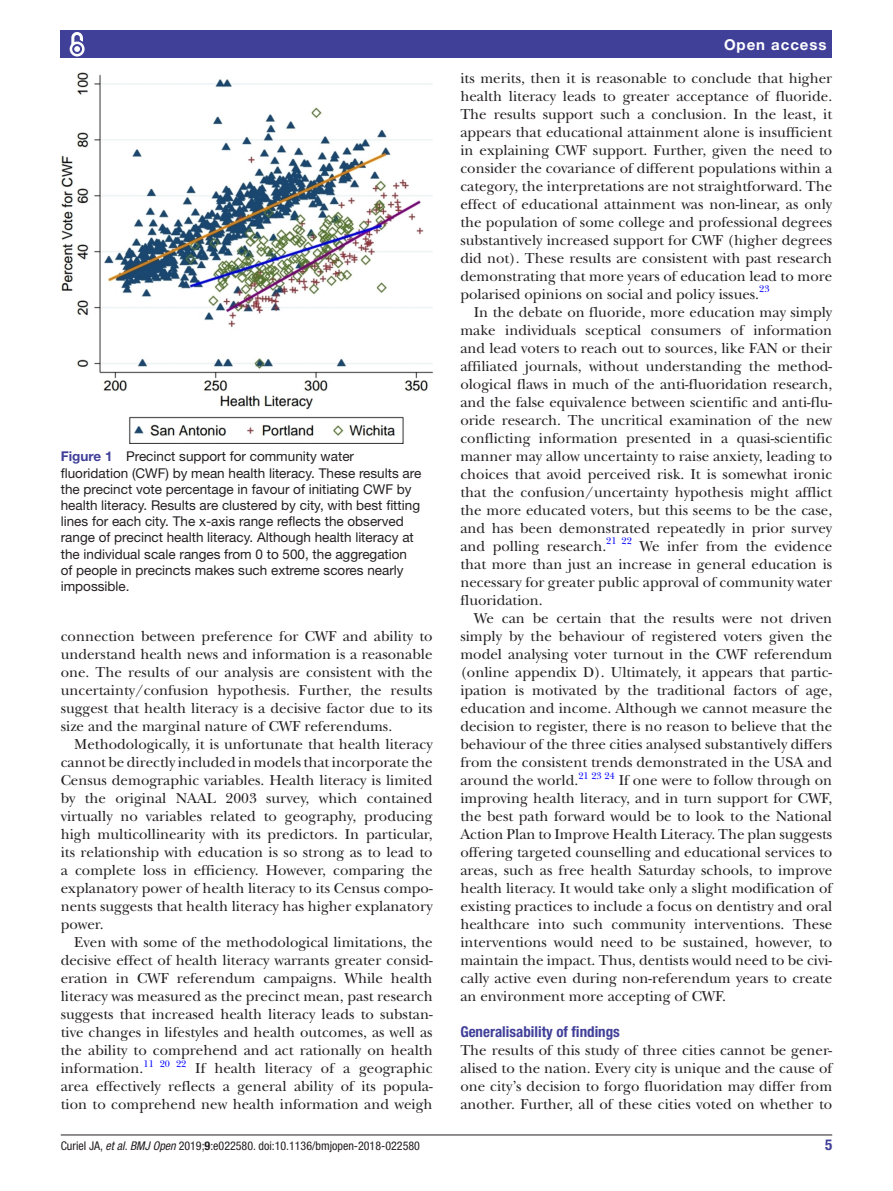
<style>
.page{position:relative;width:893px;height:1191px;background:#fff}
.page>*{position:absolute;margin:0;border:0;box-sizing:border-box;transform-origin:0 0}
.t1{font:15px/18px "New Baskerville";color:#231f20;text-align:justify}
.t2{font:700 condensed 15px "Helvetica Neue LT Std";color:#414099}
.t3{font:700 15px "Helvetica Neue LT Std";letter-spacing:.065em;color:#fff}
.t4{font:13.5px/16.2px "Helvetica Neue LT Std";color:#231f20}
.t5{font:condensed 12px "Helvetica Neue LT Std";color:#231f20}
.t6{font:9.9px "New Baskerville";color:#00f}
.s1{font-weight:700;color:#414099}
.s2{font-style:italic}
.s3{font-weight:700}
</style>
<div class="page">
<hr style="left:61px;top:1134px;width:771px;height:1px;background:#231f20">
<div style="left:61px;top:31px;width:771px;height:27px;background:#414099"></div>
<svg style="left:69px;top:32px;width:16px;height:25px"></svg>
<img style="left:61px;top:73px;width:372px;height:370px">
<p class="t4" style="left:61px;top:448px;width:362px"><span class="s1">Figure 1</span> Precinct support for community water fluoridation (CWF) by mean health literacy. These results are the precinct vote percentage in favour of initiating CWF by health literacy. Results are clustered by city, with best fitting lines for each city. The x-axis range reflects the observed range of precinct health literacy. Although health literacy at the individual scale ranges from 0 to 500, the aggregation of people in precincts makes such extreme scores nearly impossible.</p>
<p class="t1" style="left:61px;top:627px;width:373px">connection between preference for CWF and ability to understand health news and information is a reasonable one. The results of our analysis are consistent with the uncertainty/confusion hypothesis. Further, the results suggest that health literacy is a decisive factor due to its size and the marginal nature of CWF referendums.</p>
<p class="t1" style="left:61px;top:735px;width:373px;text-indent:14px">Methodologically, it is unfortunate that health literacy cannot be directly included in models that incorporate the Census demographic variables. Health literacy is limited by the original NAAL 2003 survey, which contained virtually no variables related to geography, producing high multicollinearity with its predictors. In particular, its relationship with education is so strong as to lead to a complete loss in efficiency. However, comparing the explanatory power of health literacy to its Census compo&shy;nents suggests that health literacy has higher explanatory power.</p>
<p class="t1" style="left:61px;top:933px;width:373px;text-indent:14px">Even with some of the methodological limitations, the decisive effect of health literacy warrants greater consid&shy;eration in CWF referendum campaigns. While health literacy was measured as the precinct mean, past research suggests that increased health literacy leads to substan&shy;tive changes in lifestyles and health outcomes, as well as the ability to comprehend and act rationally on health information.</p>
<p class="t6" style="left:144px;top:1057px;width:44px">11 20 22</p>
<p class="t1" style="left:61px;top:1059px;width:373px;text-indent:134px">If health literacy of a geographic area effectively reflects a general ability of its popula&shy;tion to comprehend new health information and weigh</p>
<p class="t3" style="left:724px;top:35px;width:104px">Open access</p>
<p class="t1" style="left:460px;top:69px;width:373px">its merits, then it is reasonable to conclude that higher health literacy leads to greater acceptance of fluoride.<br>The results support such a conclusion. In the least, it appears that educational attainment alone is insufficient in explaining CWF support. Further, given the need to consider the covariance of different populations within a category, the interpretations are not straightforward. The effect of educational attainment was non-linear, as only the population of some college and professional degrees substantively increased support for CWF (higher degrees did not). These results are consistent with past research demonstrating that more years of education lead to more polarised opinions on social and policy issues.<sup>23</sup></p>
<p class="t1" style="left:460px;top:303px;width:373px;text-indent:14px">In the debate on fluoride, more education may simply make individuals sceptical consumers of information and lead voters to reach out to sources, like FAN or their affiliated journals, without understanding the method&shy;ological flaws in much of the anti-fluoridation research, and the false equivalence between scientific and anti-flu&shy;oride research. The uncritical examination of the new conflicting information presented in a quasi-scientific manner may allow uncertainty to raise anxiety, leading to choices that avoid perceived risk. It is somewhat ironic that the confusion/uncertainty hypothesis might afflict the more educated voters, but this seems to be the case, and has been demonstrated repeatedly in prior survey and polling research.<sup>21</sup> <sup>22</sup></p>
<p class="t1" style="left:460px;top:537px;width:373px;text-indent:179px">We infer from the evidence that more than just an increase in general education is necessary for greater public approval of community water fluoridation.</p>
<p class="t1" style="left:460px;top:609px;width:373px;text-indent:14px">We can be certain that the results were not driven simply by the behaviour of registered voters given the model analysing voter turnout in the CWF referendum (online appendix D). Ultimately, it appears that partic&shy;ipation is motivated by the traditional factors of age, education and income. Although we cannot measure the decision to register, there is no reason to believe that the behaviour of the three cities analysed substantively differs from the consistent trends demonstrated in the USA and around the world.<sup>21</sup> <sup>23</sup> <sup>24</sup> If one were to follow through on improving health literacy, and in turn support for CWF, the best path forward would be to look to the National Action Plan to Improve Health Literacy. The plan suggests offering targeted counselling and educational services to areas, such as free health Saturday schools, to improve health literacy. It would take only a slight modification of existing practices to include a focus on dentistry and oral healthcare into such community interventions. These interventions would need to be sustained, however, to maintain the impact. Thus, dentists would need to be civi&shy;cally active even during non-referendum years to create an environment more accepting of CWF.</p>
<p class="t2" style="left:460px;top:1023px;width:161px">Generalisability of findings</p>
<p class="t1" style="left:460px;top:1041px;width:373px">The results of this study of three cities cannot be gener&shy;alised to the nation. Every city is unique and the cause of one city’s decision to forgo fluoridation may differ from another. Further, all of these cities voted on whether to</p>
<p class="t5" style="left:61px;top:1138px;width:361px">Curiel JA, <span class="s2">et al</span>. <span class="s2">BMJ Open</span> 2019;<span class="s3">9</span>:e022580. doi:10.1136/bmjopen-2018-022580</p>
<p class="t2" style="left:825px;top:1135px;width:9px">5</p>
</div>
